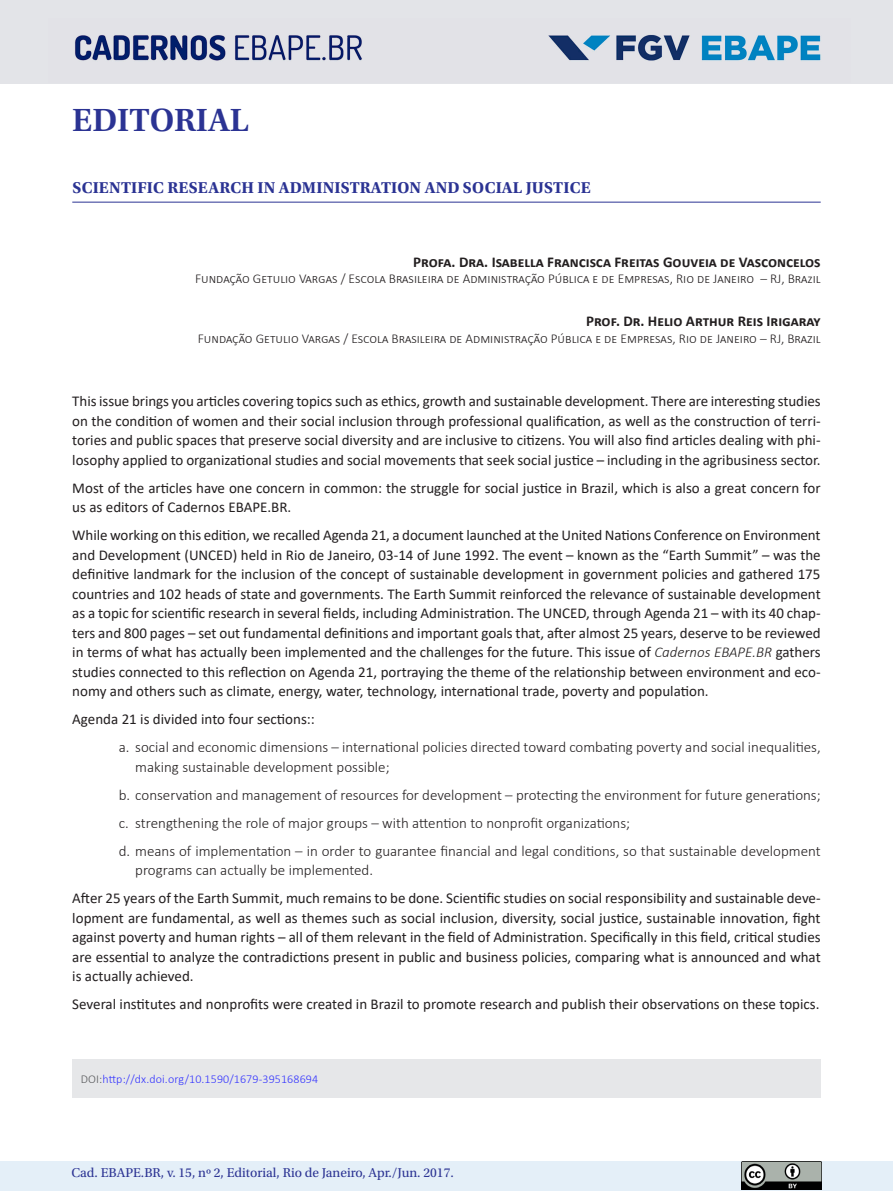
<style>
.page{position:relative;width:893px;height:1191px;background:#fff}
.page>*{position:absolute;margin:0;border:0;box-sizing:border-box;transform-origin:0 0}
.TIT_1{font:600 33.75px "Utopia Std";color:#2b3393}
._07_1_sub_1{font:700 16.5px "Utopia Std";letter-spacing:.01em;color:#2b3393}
._06_0_texto{font:15px/19.5px "Calibri";color:#231f20;text-align:justify}
.t1{font:300 15px/19.5px "Calibri";color:#231f20}
._02_autores{font:700 15px "Calibri";color:#231f20}
._02_autores_-_tit{font:300 13.5px "Calibri";color:#231f20}
.cabeço{font:13.5px "Utopia Std";color:#2b3393}
.NOTA_RODAPÉ{font:300 12px "Calibri";letter-spacing:.01em;color:#33f}
.s1{font-weight:300;font-style:italic}
.s2{color:#57585a}
</style>
<div class="page">
<div style="left:0;top:0;width:893px;height:84px;background:#e3e4e8"></div>
<img style="left:74px;top:34px;width:747px;height:27px">
<div style="left:0;top:1161px;width:893px;height:30px;background:#e4eff8"></div>
<div style="left:72px;top:1059px;width:749px;height:38px;background:#e6e7e9"></div>
<img style="left:741px;top:1161px;width:80px;height:28px">
<hr style="left:72px;top:202px;width:749px;height:1px;background:#2b3393">
<p class="TIT_1" style="left:72px;top:101px;width:178px">EDITORIAL</p>
<p class="_07_1_sub_1" style="left:72px;top:178px;width:520px">SCIENTIFIC RESEARCH IN ADMINISTRATION AND SOCIAL JUSTICE</p>
<p class="_02_autores" style="left:413px;top:251px;width:409px">Profa. Dra. Isabella Francisca Freitas Gouveia de Vasconcelos</p>
<p class="_02_autores_-_tit" style="left:195px;top:270px;width:627px">Fundação Getulio Vargas / Escola Brasileira de Administração Pública e de Empresas, Rio de Janeiro – RJ, Brazil</p>
<p class="_02_autores" style="left:586px;top:311px;width:236px">Prof. Dr. Helio Arthur Reis Irigaray</p>
<p class="_02_autores_-_tit" style="left:198px;top:330px;width:624px">Fundação Getulio Vargas / Escola Brasileira de Administração Pública e de Empresas, Rio de Janeiro – RJ, Brazil</p>
<p class="_06_0_texto" style="left:72px;top:391px;width:750px">This issue brings you articles covering topics such as ethics, growth and sustainable development. There are interesting studies on the condition of women and their social inclusion through professional qualification, as well as the construction of terri&shy;tories and public spaces that preserve social diversity and are inclusive to citizens. You will also find articles dealing with phi&shy;losophy applied to organizational studies and social movements that seek social justice – including in the agribusiness sector.</p>
<p class="_06_0_texto" style="left:72px;top:477px;width:750px">Most of the articles have one concern in common: the struggle for social justice in Brazil, which is also a great concern for us as editors of Cadernos EBAPE.BR.</p>
<p class="_06_0_texto" style="left:72px;top:525px;width:750px">While working on this edition, we recalled Agenda 21, a document launched at the United Nations Conference on Environment and Development (UNCED) held in Rio de Janeiro, 03-14 of June 1992. The event – known as the “Earth Summit” – was the definitive landmark for the inclusion of the concept of sustainable development in government policies and gathered 175 countries and 102 heads of state and governments. The Earth Summit reinforced the relevance of sustainable development as a topic for scientific research in several fields, including Administration. The UNCED, through Agenda 21 – with its 40 chap&shy;ters and 800 pages – set out fundamental definitions and important goals that, after almost 25 years, deserve to be reviewed in terms of what has actually been implemented and the challenges for the future. This issue of <span class="s1">Cadernos EBAPE.BR</span> gathers studies connected to this reflection on Agenda 21, portraying the theme of the relationship between environment and eco&shy;nomy and others such as climate, energy, water, technology, international trade, poverty and population.</p>
<p class="_06_0_texto" style="left:72px;top:709px;width:244px">Agenda 21 is divided into four sections::</p>
<p class="t1" style="left:135px;top:737px;width:687px;text-indent:-16px">a. social and economic dimensions – international policies directed toward combating poverty and social inequalities, making sustainable development possible;</p>
<p class="t1" style="left:119px;top:785px;width:703px">b. conservation and management of resources for development – protecting the environment for future generations;</p>
<p class="t1" style="left:119px;top:813px;width:513px">c. strengthening the role of major groups – with attention to nonprofit organizations;</p>
<p class="t1" style="left:135px;top:841px;width:687px;text-indent:-16px">d. means of implementation – in order to guarantee financial and legal conditions, so that sustainable development programs can actually be implemented.</p>
<p class="_06_0_texto" style="left:72px;top:888px;width:750px">After 25 years of the Earth Summit, much remains to be done. Scientific studies on social responsibility and sustainable deve&shy;lopment are fundamental, as well as themes such as social inclusion, diversity, social justice, sustainable innovation, fight against poverty and human rights – all of them relevant in the field of Administration. Specifically in this field, critical studies are essential to analyze the contradictions present in public and business policies, comparing what is announced and what is actually achieved.</p>
<p class="_06_0_texto" style="left:72px;top:994px;width:749px">Several institutes and nonprofits were created in Brazil to promote research and publish their observations on these topics.</p>
<p class="NOTA_RODAPÉ" style="left:81px;top:1071px;width:239px"><span class="s2">DOI:</span>http://dx.doi.org/10.1590/1679-395168694</p>
<p class="cabeço" style="left:72px;top:1165px;width:384px">Cad. EBAPE.BR, v. 15, nº 2, Editorial, Rio de Janeiro, Apr./Jun. 2017.</p>
<p class="cabeço" style="left:85px;top:1168px;width:384px">Cad. EBAPE.BR, v. 15, nº 2, Editorial, Rio de Janeiro, Abr./Jun. 2017.</p>
</div>
